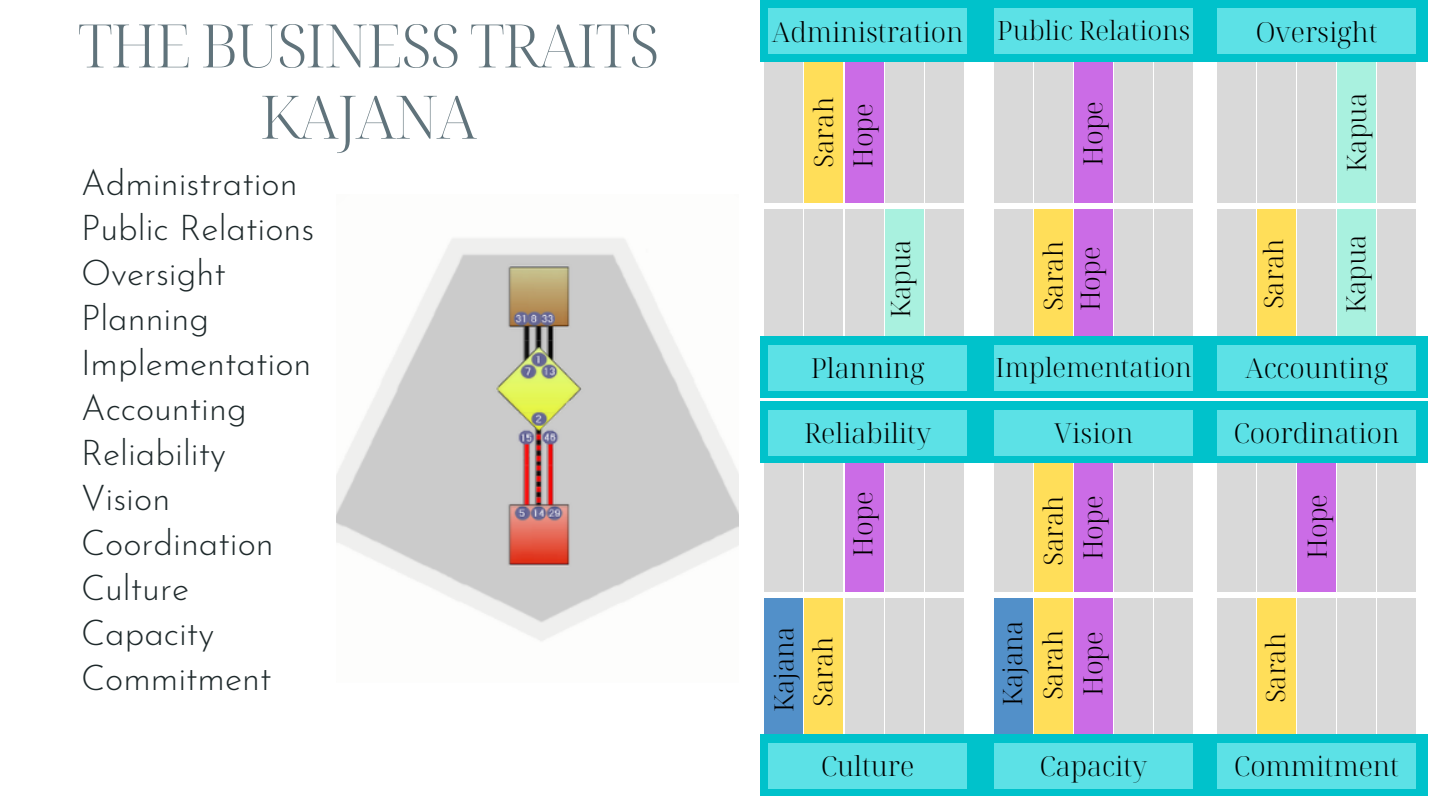
<style>
.page{position:relative;width:1440px;height:810px;background:#fff}
.page>*{position:absolute;margin:0;border:0;box-sizing:border-box;transform-origin:0 0}
.t1{font:300 59.9px "Noto Serif Display";letter-spacing:-.035em;color:#60737b}
.t2{font:300 35px "Josefin Sans";color:#1e292b}
.t3{font:300 27.5px "Noto Serif Display";color:#000}
.t4{font:300 26.5px "Noto Serif Display";color:#000}
</style>
<div class="page">
<div style="left:765px;top:62px;width:38px;height:141px;background:#d9d9d9"></div>
<div style="left:805px;top:62px;width:38px;height:141px;background:#ffde59"></div>
<div style="left:845px;top:62px;width:38px;height:141px;background:#cb6ce6"></div>
<div style="left:885px;top:62px;width:38px;height:141px;background:#d9d9d9"></div>
<div style="left:925px;top:62px;width:38px;height:141px;background:#d9d9d9"></div>
<div style="left:765px;top:209px;width:38px;height:142px;background:#d9d9d9"></div>
<div style="left:805px;top:209px;width:38px;height:142px;background:#d9d9d9"></div>
<div style="left:845px;top:209px;width:38px;height:142px;background:#d9d9d9"></div>
<div style="left:885px;top:209px;width:38px;height:142px;background:#a9f1df"></div>
<div style="left:925px;top:209px;width:38px;height:142px;background:#d9d9d9"></div>
<div style="left:765px;top:450px;width:38px;height:142px;background:#d9d9d9"></div>
<div style="left:805px;top:450px;width:38px;height:142px;background:#d9d9d9"></div>
<div style="left:845px;top:450px;width:38px;height:142px;background:#cb6ce6"></div>
<div style="left:885px;top:450px;width:38px;height:142px;background:#d9d9d9"></div>
<div style="left:925px;top:450px;width:38px;height:142px;background:#d9d9d9"></div>
<div style="left:765px;top:598px;width:38px;height:142px;background:#5290c9"></div>
<div style="left:805px;top:598px;width:38px;height:142px;background:#ffde59"></div>
<div style="left:845px;top:598px;width:38px;height:142px;background:#d9d9d9"></div>
<div style="left:885px;top:598px;width:38px;height:142px;background:#d9d9d9"></div>
<div style="left:925px;top:598px;width:38px;height:142px;background:#d9d9d9"></div>
<div style="left:994px;top:62px;width:39px;height:141px;background:#d9d9d9"></div>
<div style="left:1034px;top:62px;width:39px;height:141px;background:#d9d9d9"></div>
<div style="left:1075px;top:62px;width:38px;height:141px;background:#cb6ce6"></div>
<div style="left:1115px;top:62px;width:38px;height:141px;background:#d9d9d9"></div>
<div style="left:1155px;top:62px;width:38px;height:141px;background:#d9d9d9"></div>
<div style="left:994px;top:209px;width:39px;height:142px;background:#d9d9d9"></div>
<div style="left:1034px;top:209px;width:39px;height:142px;background:#ffde59"></div>
<div style="left:1075px;top:209px;width:38px;height:142px;background:#cb6ce6"></div>
<div style="left:1115px;top:209px;width:38px;height:142px;background:#d9d9d9"></div>
<div style="left:1155px;top:209px;width:38px;height:142px;background:#d9d9d9"></div>
<div style="left:994px;top:450px;width:39px;height:142px;background:#d9d9d9"></div>
<div style="left:1034px;top:450px;width:39px;height:142px;background:#ffde59"></div>
<div style="left:1075px;top:450px;width:38px;height:142px;background:#cb6ce6"></div>
<div style="left:1115px;top:450px;width:38px;height:142px;background:#d9d9d9"></div>
<div style="left:1155px;top:450px;width:38px;height:142px;background:#d9d9d9"></div>
<div style="left:994px;top:598px;width:39px;height:142px;background:#5290c9"></div>
<div style="left:1034px;top:598px;width:39px;height:142px;background:#ffde59"></div>
<div style="left:1075px;top:598px;width:38px;height:142px;background:#cb6ce6"></div>
<div style="left:1115px;top:598px;width:38px;height:142px;background:#d9d9d9"></div>
<div style="left:1155px;top:598px;width:38px;height:142px;background:#d9d9d9"></div>
<div style="left:1217px;top:62px;width:39px;height:141px;background:#d9d9d9"></div>
<div style="left:1257px;top:62px;width:39px;height:141px;background:#d9d9d9"></div>
<div style="left:1298px;top:62px;width:38px;height:141px;background:#d9d9d9"></div>
<div style="left:1338px;top:62px;width:38px;height:141px;background:#a9f1df"></div>
<div style="left:1378px;top:62px;width:38px;height:141px;background:#d9d9d9"></div>
<div style="left:1217px;top:209px;width:39px;height:142px;background:#d9d9d9"></div>
<div style="left:1257px;top:209px;width:39px;height:142px;background:#ffde59"></div>
<div style="left:1298px;top:209px;width:38px;height:142px;background:#d9d9d9"></div>
<div style="left:1338px;top:209px;width:38px;height:142px;background:#a9f1df"></div>
<div style="left:1378px;top:209px;width:38px;height:142px;background:#d9d9d9"></div>
<div style="left:1217px;top:450px;width:39px;height:142px;background:#d9d9d9"></div>
<div style="left:1257px;top:450px;width:39px;height:142px;background:#d9d9d9"></div>
<div style="left:1298px;top:450px;width:38px;height:142px;background:#cb6ce6"></div>
<div style="left:1338px;top:450px;width:38px;height:142px;background:#d9d9d9"></div>
<div style="left:1378px;top:450px;width:38px;height:142px;background:#d9d9d9"></div>
<div style="left:1217px;top:598px;width:39px;height:142px;background:#d9d9d9"></div>
<div style="left:1257px;top:598px;width:39px;height:142px;background:#ffde59"></div>
<div style="left:1298px;top:598px;width:38px;height:142px;background:#d9d9d9"></div>
<div style="left:1338px;top:598px;width:38px;height:142px;background:#d9d9d9"></div>
<div style="left:1378px;top:598px;width:38px;height:142px;background:#d9d9d9"></div>
<div style="left:760px;top:0;width:668px;height:62px;background:#00c2cb"></div>
<div style="left:768px;top:9px;width:199px;height:45px;background:#5ce1e6"></div>
<div style="left:994px;top:9px;width:199px;height:45px;background:#5ce1e6"></div>
<div style="left:1217px;top:9px;width:199px;height:45px;background:#5ce1e6"></div>
<div style="left:760px;top:337px;width:668px;height:61px;background:#00c2cb"></div>
<div style="left:768px;top:345px;width:199px;height:46px;background:#5ce1e6"></div>
<div style="left:994px;top:345px;width:199px;height:46px;background:#5ce1e6"></div>
<div style="left:1217px;top:345px;width:199px;height:46px;background:#5ce1e6"></div>
<div style="left:760px;top:402px;width:668px;height:61px;background:#00c2cb"></div>
<div style="left:768px;top:411px;width:199px;height:45px;background:#5ce1e6"></div>
<div style="left:994px;top:411px;width:199px;height:45px;background:#5ce1e6"></div>
<div style="left:1217px;top:411px;width:199px;height:45px;background:#5ce1e6"></div>
<div style="left:760px;top:734px;width:668px;height:62px;background:#00c2cb"></div>
<div style="left:768px;top:743px;width:199px;height:45px;background:#5ce1e6"></div>
<div style="left:994px;top:743px;width:199px;height:45px;background:#5ce1e6"></div>
<div style="left:1217px;top:743px;width:199px;height:45px;background:#5ce1e6"></div>
<img style="left:336px;top:238px;width:403px;height:403px">
<p class="t1" style="left:78px;top:3px;width:583px">THE BUSINESS TRAITS</p>
<p class="t1" style="left:260px;top:75px;width:219px">KAJANA</p>
<p class="t2" style="left:81px;top:168px;width:218px">Administration</p>
<p class="t2" style="left:81px;top:213px;width:235px">Public Relations</p>
<p class="t2" style="left:81px;top:258px;width:146px">Oversight</p>
<p class="t2" style="left:81px;top:303px;width:130px">Planning</p>
<p class="t2" style="left:81px;top:348px;width:232px">Implementation</p>
<p class="t2" style="left:81px;top:393px;width:167px">Accounting</p>
<p class="t2" style="left:81px;top:438px;width:147px">Reliability</p>
<p class="t2" style="left:81px;top:483px;width:91px">Vision</p>
<p class="t2" style="left:81px;top:528px;width:194px">Coordination</p>
<p class="t2" style="left:81px;top:573px;width:110px">Culture</p>
<p class="t2" style="left:81px;top:618px;width:135px">Capacity</p>
<p class="t2" style="left:81px;top:663px;width:192px">Commitment</p>
<p class="t3" style="left:772px;top:12px;width:193px">Administration</p>
<p class="t4" style="left:997px;top:12px;width:195px">Public Relations</p>
<p class="t3" style="left:1256px;top:12px;width:123px">Oversight</p>
<p class="t4" style="left:805px;top:168px;width:72px;rotate:-90deg">Sarah</p>
<p class="t4" style="left:844px;top:168px;width:66px;rotate:-90deg">Hope</p>
<p class="t4" style="left:882px;top:318px;width:80px;rotate:-90deg">Kapua</p>
<p class="t4" style="left:1074px;top:166px;width:66px;rotate:-90deg">Hope</p>
<p class="t4" style="left:1035px;top:311px;width:72px;rotate:-90deg">Sarah</p>
<p class="t4" style="left:1072px;top:311px;width:66px;rotate:-90deg">Hope</p>
<p class="t4" style="left:1255px;top:309px;width:72px;rotate:-90deg">Sarah</p>
<p class="t4" style="left:1338px;top:172px;width:80px;rotate:-90deg">Kapua</p>
<p class="t4" style="left:1337px;top:313px;width:80px;rotate:-90deg">Kapua</p>
<p class="t3" style="left:811px;top:349px;width:115px">Planning</p>
<p class="t4" style="left:996px;top:348px;width:198px">Implementation</p>
<p class="t3" style="left:1245px;top:349px;width:145px">Accounting</p>
<p class="t3" style="left:804px;top:414px;width:129px">Reliability</p>
<p class="t3" style="left:1054px;top:414px;width:81px">Vision</p>
<p class="t3" style="left:1234px;top:414px;width:167px">Coordination</p>
<p class="t4" style="left:844px;top:557px;width:66px;rotate:-90deg">Hope</p>
<p class="t4" style="left:1035px;top:566px;width:72px;rotate:-90deg">Sarah</p>
<p class="t4" style="left:1074px;top:560px;width:66px;rotate:-90deg">Hope</p>
<p class="t4" style="left:994px;top:706px;width:87px;rotate:-90deg">Kajana</p>
<p class="t4" style="left:765px;top:712px;width:87px;rotate:-90deg">Kajana</p>
<p class="t4" style="left:804px;top:707px;width:72px;rotate:-90deg">Sarah</p>
<p class="t4" style="left:1034px;top:700px;width:72px;rotate:-90deg">Sarah</p>
<p class="t4" style="left:1074px;top:696px;width:66px;rotate:-90deg">Hope</p>
<p class="t4" style="left:1298px;top:559px;width:66px;rotate:-90deg">Hope</p>
<p class="t4" style="left:1257px;top:703px;width:72px;rotate:-90deg">Sarah</p>
<p class="t3" style="left:821px;top:747px;width:95px">Culture</p>
<p class="t3" style="left:1040px;top:747px;width:109px">Capacity</p>
<p class="t3" style="left:1234px;top:747px;width:166px">Commitment</p>
</div>
